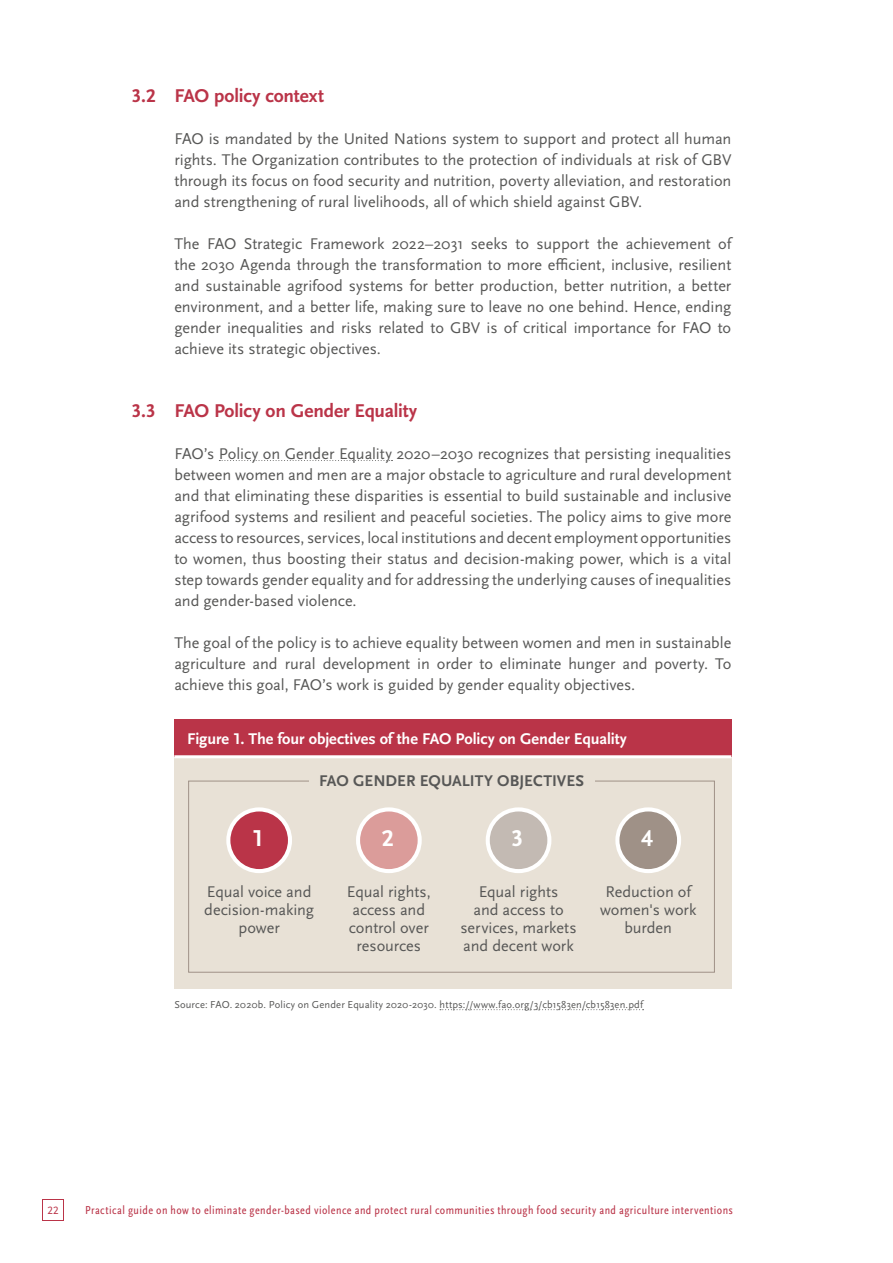
<style>
.page{position:relative;width:893px;height:1263px;background:#fff}
.page>*{position:absolute;margin:0;border:0;box-sizing:border-box;transform-origin:0 0}
.t1{font:700 24px "Scala Sans Caps";color:#fff}
.t2{font:700 19.35px "Scala Sans OT";letter-spacing:-.01em;color:#ba3448}
.t3{font:16.2px/21px "Scala Sans OT";letter-spacing:-.005em;color:#575756;text-align:justify}
.t4{font:700 16.2px "Scala Sans OT";letter-spacing:-.005em;color:#fff}
.t5{font:700 16.2px "Scala Sans OT";color:#575756}
.t6{font:condensed 12px "Scala Sans OT";letter-spacing:.035em;color:#ba3448}
.t7{font:11.25px "Scala Sans Caps";color:#ba3448}
.t8{font:10.5px "Scala Sans OT";letter-spacing:.015em;color:#575756}
.s1{font-family:"Scala Sans Caps"}
</style>
<div class="page">
<div style="left:43px;top:1199px;width:21px;height:21px;background:#ba3448"></div>
<div style="left:43px;top:1200px;width:20px;height:20px;background:#fff"></div>
<svg style="left:219px;top:460px;width:173px;height:1px"></svg>
<svg style="left:440px;top:1009px;width:204px;height:1px"></svg>
<div style="left:174px;top:719px;width:557px;height:38px;background:#ba3448"></div>
<div style="left:174px;top:757px;width:557px;height:231px;background:#e8e1d6"></div>
<hr style="left:174px;top:755px;width:557px;height:3px;background:#fff">
<div style="left:228px;top:809px;width:62px;height:62px;background:#ba3448;border-radius:50%"></div>
<div style="left:226px;top:807px;width:66px;height:66px;border:4px solid #fff;border-radius:50%"></div>
<div style="left:358px;top:809px;width:62px;height:62px;background:#db9c9a;border-radius:50%"></div>
<div style="left:356px;top:807px;width:66px;height:66px;border:4px solid #fff;border-radius:50%"></div>
<div style="left:488px;top:809px;width:61px;height:62px;background:#c3bab3;border-radius:50%"></div>
<div style="left:486px;top:807px;width:65px;height:66px;border:4px solid #fff;border-radius:50%"></div>
<div style="left:617px;top:809px;width:62px;height:62px;background:#9f9187;border-radius:50%"></div>
<div style="left:615px;top:807px;width:66px;height:66px;border:4px solid #fff;border-radius:50%"></div>
<div style="left:188px;top:781px;width:527px;height:191px;border:1px solid #9f9187"></div>
<div style="left:309px;top:774px;width:285px;height:21px;background:#e8e1d6"></div>
<p class="t2" style="left:132px;top:84px;width:194px"><span class="s1">3.2</span> FAO policy context</p>
<p class="t3" style="left:174px;top:128px;width:559px">FAO is mandated by the United Nations system to support and protect all human rights. The Organization contributes to the protection of individuals at risk of GBV through its focus on food security and nutrition, poverty alleviation, and restoration and strengthening of rural livelihoods, all of which shield against GBV.</p>
<p class="t3" style="left:174px;top:233px;width:559px">The FAO Strategic Framework 2022–2031 seeks to support the achievement of the 2030 Agenda through the transformation to more efficient, inclusive, resilient and sustainable agrifood systems for better production, better nutrition, a better environment, and a better life, making sure to leave no one behind. Hence, ending gender inequalities and risks related to GBV is of critical importance for FAO to achieve its strategic objectives.</p>
<p class="t2" style="left:132px;top:399px;width:287px"><span class="s1">3.3</span> FAO Policy on Gender Equality</p>
<p class="t3" style="left:174px;top:443px;width:559px">FAO’s Policy on Gender Equality 2020–2030 recognizes that persisting inequalities between women and men are a major obstacle to agriculture and rural development and that eliminating these disparities is essential to build sustainable and inclusive agrifood systems and resilient and peaceful societies. The policy aims to give more access to resources, services, local institutions and decent employment opportunities to women, thus boosting their status and decision-making power, which is a vital step towards gender equality and for addressing the underlying causes of inequalities and gender-based violence.</p>
<p class="t3" style="left:174px;top:632px;width:558px">The goal of the policy is to achieve equality between women and men in sustainable agriculture and rural development in order to eliminate hunger and poverty. To achieve this goal, FAO’s work is guided by gender equality objectives.</p>
<p class="t4" style="left:187px;top:730px;width:441px">Figure 1. The four objectives of the FAO Policy on Gender Equality</p>
<p class="t5" style="left:319px;top:771px;width:266px">FAO GENDER EQUALITY OBJECTIVES</p>
<h1 class="t1" style="left:252px;top:825px;width:13px">1</h1>
<h1 class="t1" style="left:382px;top:825px;width:13px">2</h1>
<h1 class="t1" style="left:511px;top:825px;width:13px">3</h1>
<h1 class="t1" style="left:641px;top:825px;width:13px">4</h1>
<p class="t3" style="left:204px;top:883px;width:111px;line-height:18px;text-align:center">Equal voice and decision-making power</p>
<p class="t3" style="left:347px;top:883px;width:85px;line-height:18px;text-align:center">Equal rights, access and control over resources</p>
<p class="t3" style="left:461px;top:883px;width:118px;line-height:18px;text-align:center">Equal rights<br>and access to services, markets and decent work</p>
<p class="t3" style="left:600px;top:883px;width:98px;line-height:18px;text-align:center">Reduction of women's work burden</p>
<p class="t8" style="left:174px;top:999px;width:470px">Source: FAO. 2020b. Policy on Gender Equality 2020-2030. https://www.fao.org/3/cb1583en/cb1583en.pdf</p>
<p class="t7" style="left:48px;top:1204px;width:13px">22</p>
<p class="t6" style="left:85px;top:1203px;width:649px">Practical guide on how to eliminate gender-based violence and protect rural communities through food security and agriculture interventions</p>
</div>
